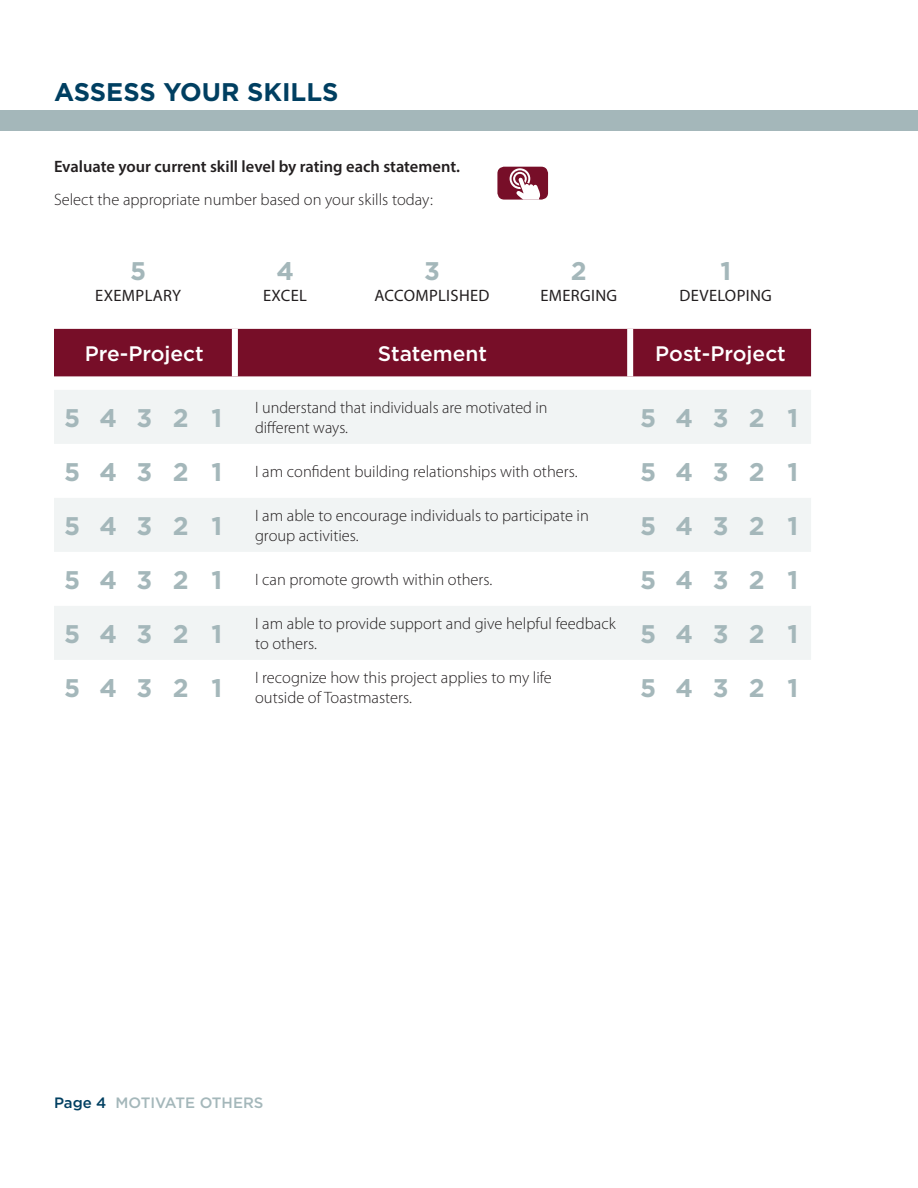
<style>
.page{position:relative;width:918px;height:1188px;background:#fff}
.page>*{position:absolute;margin:0;border:0;box-sizing:border-box;transform-origin:0 0}
.t1{font:700 25.5px "Gotham";letter-spacing:.765em;color:#a4b7ba}
.t2{font:700 25.5px "Gotham";color:#003f61}
.t3{font:500 21px "Gotham";color:#fff}
.t4{font:300 16.5px/19.8px "Myriad Pro";color:#231f20}
.t5{font:600 16.5px "Myriad Pro";color:#231f20}
.t6{font:16.5px "Myriad Pro";letter-spacing:.02em;color:#231f20}
.t7{font:500 15px "Gotham";color:#a4b7ba}
.s1{color:#003f61}
</style>
<div class="page">
<div style="left:0;top:111px;width:918px;height:20px;background:#a4b7ba"></div>
<div style="left:54px;top:329px;width:757px;height:47px;background:#770e28"></div>
<svg style="left:54px;top:390px;width:757px;height:270px;fill:#f1f4f4"></svg>
<div style="left:232px;top:329px;width:6px;height:47px;background:#fff"></div>
<div style="left:627px;top:329px;width:6px;height:47px;background:#fff"></div>
<div style="left:497px;top:167px;width:51px;height:33px;background:#770e28;border-radius:7px"></div>
<svg style="left:510px;top:168px;width:30px;height:32px"></svg>
<h1 class="t2" style="left:54px;top:81px;width:286px">ASSESS YOUR SKILLS</h1>
<p class="t5" style="left:54px;top:160px;width:407px">Evaluate your current skill level by rating each statement.</p>
<p class="t4" style="left:54px;top:191px;width:380px">Select the appropriate number based on your skills today:</p>
<h1 class="t1" style="left:130px;top:259px;width:18px">5</h1>
<p class="t6" style="left:95px;top:289px;width:87px">EXEMPLARY</p>
<h1 class="t1" style="left:276px;top:259px;width:19px">4</h1>
<p class="t6" style="left:263px;top:289px;width:45px">EXCEL</p>
<h1 class="t1" style="left:424px;top:259px;width:17px">3</h1>
<p class="t6" style="left:374px;top:289px;width:117px">ACCOMPLISHED</p>
<h1 class="t1" style="left:571px;top:259px;width:17px">2</h1>
<p class="t6" style="left:540px;top:289px;width:78px">EMERGING</p>
<h1 class="t1" style="left:720px;top:259px;width:12px">1</h1>
<p class="t6" style="left:680px;top:289px;width:94px">DEVELOPING</p>
<p class="t3" style="left:85px;top:344px;width:121px">Pre-Project</p>
<p class="t3" style="left:378px;top:344px;width:111px">Statement</p>
<p class="t3" style="left:655px;top:344px;width:132px">Post-Project</p>
<h1 class="t1" style="left:64px;top:407px;width:160px">5432 1</h1>
<p class="t4" style="left:255px;top:399px;width:294px">I understand that individuals are motivated in different ways.</p>
<h1 class="t1" style="left:640px;top:407px;width:160px">5432 1</h1>
<h1 class="t1" style="left:64px;top:461px;width:160px">5432 1</h1>
<p class="t4" style="left:255px;top:463px;width:324px">I am confident building relationships with others.</p>
<h1 class="t1" style="left:640px;top:461px;width:160px">5432 1</h1>
<h1 class="t1" style="left:64px;top:515px;width:160px">5432 1</h1>
<p class="t4" style="left:255px;top:507px;width:335px">I am able to encourage individuals to participate in group activities.</p>
<h1 class="t1" style="left:640px;top:515px;width:160px">5432 1</h1>
<h1 class="t1" style="left:64px;top:569px;width:160px">5432 1</h1>
<p class="t4" style="left:255px;top:571px;width:239px">I can promote growth within others.</p>
<h1 class="t1" style="left:640px;top:569px;width:160px">5432 1</h1>
<h1 class="t1" style="left:64px;top:623px;width:160px">5432 1</h1>
<p class="t4" style="left:255px;top:615px;width:362px">I am able to provide support and give helpful feedback to others.</p>
<h1 class="t1" style="left:640px;top:623px;width:160px">5432 1</h1>
<h1 class="t1" style="left:64px;top:677px;width:160px">5432 1</h1>
<p class="t4" style="left:255px;top:669px;width:298px">I recognize how this project applies to my life outside of Toastmasters.</p>
<h1 class="t1" style="left:640px;top:677px;width:160px">5432 1</h1>
<p class="t7" style="left:54px;top:1096px;width:211px"><span class="s1">Page 4</span> MOTIVATE OTHERS</p>
</div>
